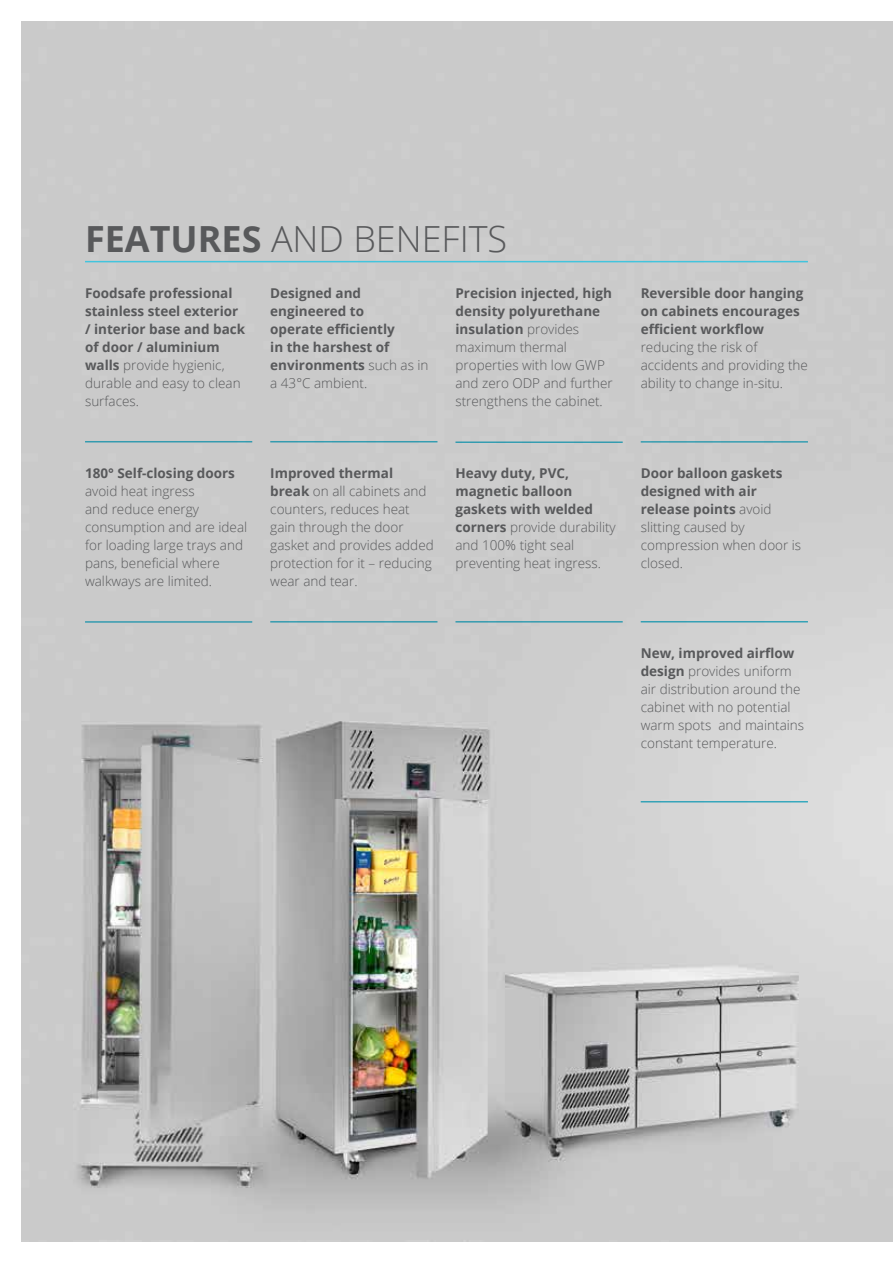
<style>
.page{position:relative;width:893px;height:1263px;background:#fff}
.page>*{position:absolute;margin:0;border:0;box-sizing:border-box;transform-origin:0 0}
.t1{font:300 36px "Open Sans";color:#58595b}
.t2{font:300 13.5px/18px "Open Sans";color:#58595b}
.t3{font:700 13.5px/18px "Open Sans";color:#58595b}
.s1{font-weight:700}
.s2{font-weight:300}
</style>
<div class="page">
<img style="left:21px;top:21px;width:872px;height:1221px">
<hr style="left:85px;top:261px;width:723px;height:1px;background:#42c4dd">
<hr style="left:455px;top:441px;width:168px;height:2px;background:#42c4dd">
<hr style="left:455px;top:621px;width:168px;height:1px;background:#42c4dd">
<hr style="left:270px;top:441px;width:167px;height:1px;background:#42c4dd">
<hr style="left:85px;top:621px;width:167px;height:2px;background:#42c4dd">
<hr style="left:641px;top:801px;width:167px;height:1px;background:#42c4dd">
<hr style="left:85px;top:441px;width:167px;height:1px;background:#42c4dd">
<hr style="left:641px;top:621px;width:167px;height:1px;background:#42c4dd">
<hr style="left:270px;top:621px;width:167px;height:1px;background:#42c4dd">
<hr style="left:641px;top:441px;width:167px;height:2px;background:#42c4dd">
<h1 class="t1" style="left:85px;top:214px;width:424px"><span class="s1">FEATURES</span> AND BENEFITS</h1>
<p class="t2" style="left:455px;top:284px;width:159px"><span class="s1">Precision injected, high density polyurethane insulation</span> provides maximum thermal properties with low GWP and zero ODP and further strengthens the cabinet.</p>
<p class="t3" style="left:85px;top:284px;width:162px">Foodsafe professional stainless steel exterior / interior base and back of door / aluminium walls <span class="s2">provide hygienic, durable and easy to clean surfaces.</span></p>
<p class="t3" style="left:270px;top:284px;width:160px">Designed and engineered to<br>operate efficiently<br>in the harshest of environments <span class="s2">such as in a 43°C ambient.</span></p>
<p class="t3" style="left:641px;top:284px;width:164px">Reversible door hanging on cabinets encourages efficient workflow</p>
<p class="t2" style="left:641px;top:338px;width:169px">reducing the risk of accidents and providing the ability to change in-situ.</p>
<p class="t3" style="left:85px;top:464px;width:151px">180° Self-closing doors</p>
<p class="t2" style="left:85px;top:482px;width:164px">avoid heat ingress<br>and reduce energy consumption and are ideal for loading large trays and pans, beneficial where walkways are limited.</p>
<p class="t2" style="left:270px;top:464px;width:165px"><span class="s1">Improved thermal break</span> on all cabinets and counters, reduces heat gain through the door gasket and provides added protection for it – reducing wear and tear.</p>
<p class="t2" style="left:455px;top:464px;width:162px"><span class="s1">Heavy duty, PVC, magnetic balloon gaskets with welded corners</span> provide durability and 100% tight seal preventing heat ingress.</p>
<p class="t2" style="left:641px;top:464px;width:162px"><span class="s1">Door balloon gaskets designed with air release points</span> avoid slitting caused by compression when door is closed.</p>
<p class="t2" style="left:641px;top:644px;width:165px"><span class="s1">New, improved airflow design</span> provides uniform air distribution around the cabinet with no potential warm spots and maintains constant temperature.</p>
</div>
